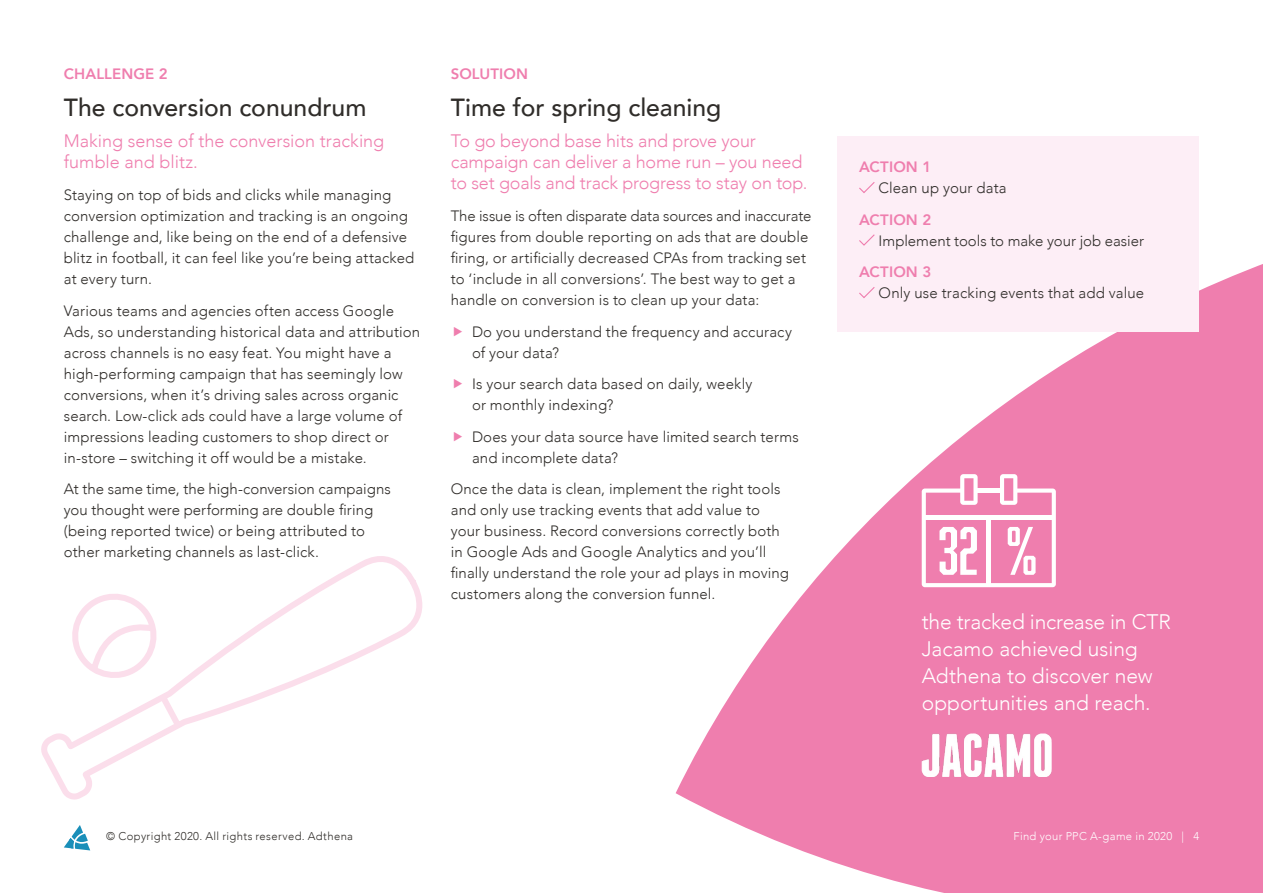
<style>
.page{position:relative;width:1263px;height:893px;background:#fff}
.page>*{position:absolute;margin:0;border:0;box-sizing:border-box;transform-origin:0 0}
.t1{font:500 24.75px "Avenir";color:#302d2a}
.t2{font:300 21px/27px "Avenir";letter-spacing:-.005em;color:#fff}
.t3{font:300 18px/21px "Avenir";letter-spacing:-.01em;color:#ef7eae}
.t4{font:300 15px/21px "Avenir";letter-spacing:.01em;color:#302d2a}
.t5{font:800 15px "Avenir";letter-spacing:.01em;color:#ef7eae}
.t6{font:300 11.25px "Avenir";letter-spacing:.035em;color:#302d2a}
.t7{font:300 11.25px "Avenir";letter-spacing:.03em;color:#fff}
</style>
<div class="page">
<svg style="left:676px;top:206px;width:587px;height:687px;fill:#ef7eae"></svg>
<svg style="left:64px;top:825px;width:26px;height:25px"></svg>
<div style="left:838px;top:136px;width:361px;height:196px;background:#fdeef6"></div>
<svg style="left:859px;top:182px;width:16px;height:11px"></svg>
<svg style="left:859px;top:234px;width:16px;height:12px"></svg>
<svg style="left:859px;top:287px;width:16px;height:11px"></svg>
<img style="left:922px;top:732px;width:131px;height:45px">
<svg style="left:41px;top:556px;width:382px;height:244px"></svg>
<svg style="left:922px;top:474px;width:134px;height:113px"></svg>
<p class="t5" style="left:64px;top:62px;width:105px">CHALLENGE 2</p>
<h1 class="t1" style="left:64px;top:86px;width:304px">The conversion conundrum</h1>
<p class="t3" style="left:64px;top:130px;width:322px">Making sense of the conversion tracking fumble and blitz.</p>
<p class="t4" style="left:64px;top:185px;width:352px">Staying on top of bids and clicks while managing conversion optimization and tracking is an ongoing challenge and, like being on the end of a defensive blitz in football, it can feel like you’re being attacked at every turn.</p>
<p class="t4" style="left:64px;top:300px;width:358px">Various teams and agencies often access Google Ads, so understanding historical data and attribution across channels is no easy feat. You might have a high-performing campaign that has seemingly low conversions, when it’s driving sales across organic search. Low-click ads could have a large volume of impressions leading customers to shop direct or in-store – switching it off would be a mistake.</p>
<p class="t4" style="left:64px;top:479px;width:328px">At the same time, the high-conversion campaigns you thought were performing are double firing (being reported twice) or being attributed to other marketing channels as last-click.</p>
<p class="t5" style="left:451px;top:62px;width:79px">SOLUTION</p>
<h1 class="t1" style="left:451px;top:86px;width:272px">Time for spring cleaning</h1>
<p class="t3" style="left:451px;top:130px;width:358px">To go beyond base hits and prove your campaign can deliver a home run – you need to set goals and track progress to stay on top.</p>
<p class="t4" style="left:451px;top:206px;width:362px">The issue is often disparate data sources and inaccurate figures from double reporting on ads that are double firing, or artificially decreased CPAs from tracking set to ‘include in all conversions’. The best way to get a handle on conversion is to clean up your data:</p>
<p class="t4" style="left:472px;top:321px;width:321px">Do you understand the frequency and accuracy of your data?</p>
<p class="t4" style="left:472px;top:374px;width:282px">Is your search data based on daily, weekly or monthly indexing?</p>
<p class="t4" style="left:472px;top:426px;width:328px">Does your data source have limited search terms and incomplete data?</p>
<p class="t4" style="left:451px;top:479px;width:340px">Once the data is clean, implement the right tools and only use tracking events that add value to your business. Record conversions correctly both in Google Ads and Google Analytics and you’ll finally understand the role your ad plays in moving customers along the conversion funnel.</p>
<p class="t5" style="left:859px;top:155px;width:74px">ACTION 1</p>
<p class="t4" style="left:879px;top:178px;width:130px">Clean up your data</p>
<p class="t5" style="left:859px;top:208px;width:74px">ACTION 2</p>
<p class="t4" style="left:879px;top:230px;width:267px">Implement tools to make your job easier</p>
<p class="t5" style="left:859px;top:260px;width:74px">ACTION 3</p>
<p class="t4" style="left:879px;top:283px;width:267px">Only use tracking events that add value</p>
<h2 class="t2" style="left:922px;top:608px;width:251px">the tracked increase in CTR<br>Jacamo achieved using<br>Adthena to discover new opportunities and reach.</h2>
<p class="t6" style="left:106px;top:830px;width:248px">© Copyright 2020. All rights reserved. Adthena</p>
<p class="t7" style="left:1013px;top:830px;width:187px">Find your PPC A-game in 2020 | 4</p>
</div>
